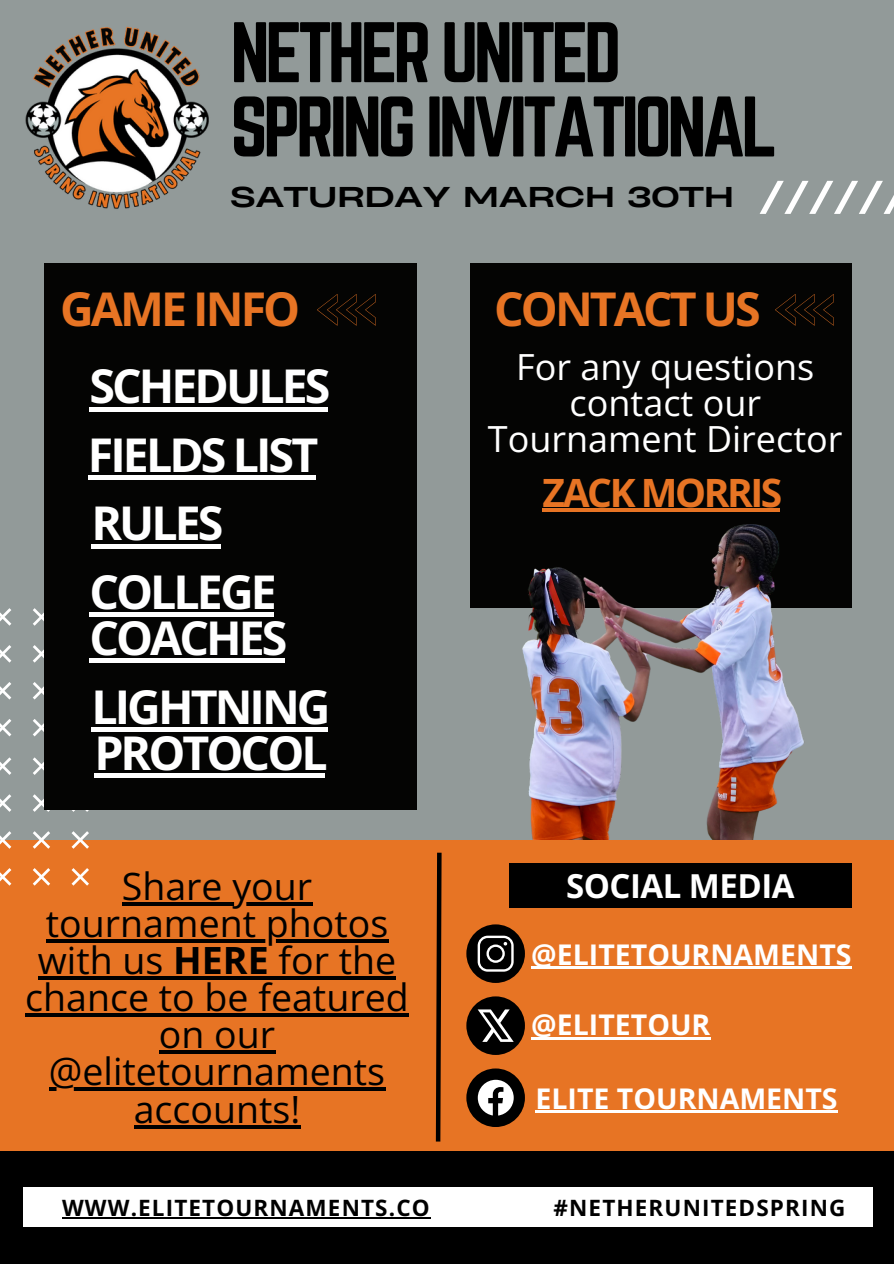
<style>
.page{position:relative;width:894px;height:1264px;background:#fff}
.page>*{position:absolute;margin:0;border:0;box-sizing:border-box;transform-origin:0 0}
.t1{font:75px/74.2px "Norwester";letter-spacing:-.065em;color:#000}
.t2{font:700 46.5px/46.2px "Open Sans";letter-spacing:-.065em;color:#fff}
.t3{font:700 46.5px "Open Sans";letter-spacing:-.06em;color:#e77424}
.t4{font:700 39px "Open Sans";letter-spacing:-.065em;color:#e77424}
.t5{font:37.5px/37.2px "Open Sans";color:#000;text-align:center}
.t6{font:36px/36px "Open Sans";color:#fff;text-align:center}
.t7{font:700 33px "Open Sans";letter-spacing:-.015em;color:#fff}
.t8{font:700 28.5px "Open Sans";color:#fff}
.t9{font:27px "Heading Now 94";color:#000}
.t10{font:700 22.5px "Open Sans";letter-spacing:.05em;color:#000}
.s1{font-weight:700}
</style>
<div class="page">
<div style="left:0;top:0;width:893px;height:1263px;background:#929a99"></div>
<div style="left:470px;top:263px;width:381px;height:345px;background:#040403"></div>
<img style="left:359px;top:496px;width:493px;height:344px">
<div style="left:0;top:840px;width:893px;height:334px;background:#e77424"></div>
<svg style="left:0;top:608px;width:44px;height:128px"></svg>
<svg style="left:0;top:757px;width:89px;height:128px"></svg>
<div style="left:44px;top:263px;width:372px;height:546px;background:#040403"></div>
<div style="left:0;top:1151px;width:893px;height:112px;background:#000"></div>
<svg style="left:760px;top:181px;width:133px;height:32px"></svg>
<img style="left:25px;top:26px;width:184px;height:183px">
<svg style="left:775px;top:294px;width:58px;height:31px"></svg>
<div style="left:466px;top:924px;width:59px;height:58px;background:#000;border-radius:50%"></div>
<div style="left:466px;top:996px;width:59px;height:58px;background:#000;border-radius:50%"></div>
<div style="left:466px;top:1068px;width:59px;height:58px;background:#000;border-radius:50%"></div>
<svg style="left:477px;top:935px;width:36px;height:36px"></svg>
<hr style="left:531px;top:966px;width:320px;height:3px;background:#fff">
<svg style="left:477px;top:1009px;width:36px;height:32px"></svg>
<hr style="left:531px;top:1037px;width:179px;height:2px;background:#fff">
<svg style="left:477px;top:1079px;width:36px;height:36px"></svg>
<hr style="left:535px;top:1110px;width:302px;height:2px;background:#fff">
<svg style="left:435px;top:852px;width:7px;height:290px"></svg>
<svg style="left:317px;top:294px;width:58px;height:31px"></svg>
<div style="left:509px;top:863px;width:342px;height:44px;background:#000"></div>
<hr style="left:89px;top:407px;width:238px;height:4px;background:#fff">
<div style="left:88px;top:475px;width:227px;height:5px;background:#fff"></div>
<div style="left:91px;top:543px;width:129px;height:5px;background:#fff"></div>
<hr style="left:91px;top:727px;width:236px;height:4px;background:#fff">
<div style="left:94px;top:773px;width:231px;height:5px;background:#fff"></div>
<hr style="left:122px;top:902px;width:190px;height:3px;background:#000">
<hr style="left:46px;top:939px;width:342px;height:3px;background:#000">
<hr style="left:38px;top:976px;width:135px;height:3px;background:#000">
<hr style="left:173px;top:976px;width:95px;height:3px;background:#000">
<hr style="left:268px;top:976px;width:128px;height:3px;background:#000">
<hr style="left:25px;top:1013px;width:383px;height:3px;background:#000">
<hr style="left:159px;top:1050px;width:116px;height:3px;background:#000">
<hr style="left:49px;top:1087px;width:336px;height:4px;background:#000">
<svg style="left:134px;top:1125px;width:166px;height:3px"></svg>
<div style="left:23px;top:1187px;width:849px;height:40px;background:#fff"></div>
<hr style="left:62px;top:1216px;width:368px;height:2px;background:#000">
<hr style="left:89px;top:612px;width:185px;height:4px;background:#fff">
<div style="left:89px;top:658px;width:195px;height:5px;background:#fff"></div>
<hr style="left:542px;top:509px;width:237px;height:3px;background:#e77424">
<h2 class="t1" style="left:230px;top:15px;width:549px">NETHER UNITED<br>SPRING INVITATIONAL</h2>
<h2 class="t9" style="left:230px;top:178px;width:505px">SATURDAY MARCH 30TH</h2>
<h2 class="t3" style="left:60px;top:276px;width:241px">GAME INFO</h2>
<h2 class="t2" style="left:89px;top:362px;width:242px">SCHEDULES</h2>
<h2 class="t2" style="left:88px;top:431px;width:232px">FIELDS LIST</h2>
<p class="t2" style="left:91px;top:499px;width:133px">RULES</p>
<h5 class="t2" style="left:89px;top:567px;width:199px">COLLEGE<br>COACHES</h5>
<h3 class="t2" style="left:91px;top:682px;width:241px">LIGHTNING<br>PROTOCOL</h3>
<h4 class="t5" style="left:122px;top:866px;width:192px">Share your</h4>
<p class="t5" style="left:25px;top:903px;width:385px">tournament photos with us <span class="s1">HERE</span> for the chance to be featured on our</p>
<p class="t5" style="left:49px;top:1052px;width:338px">@elitetournaments accounts!</p>
<p class="t3" style="left:494px;top:276px;width:268px">CONTACT US</p>
<p class="t6" style="left:488px;top:348px;width:356px">For any questions contact our<br>Tournament Director</p>
<h6 class="t4" style="left:542px;top:465px;width:241px">ZACK MORRIS</h6>
<h2 class="t7" style="left:566px;top:862px;width:230px">SOCIAL MEDIA</h2>
<p class="t8" style="left:531px;top:934px;width:322px">@ELITETOURNAMENTS</p>
<p class="t8" style="left:531px;top:1004px;width:181px">@ELITETOUR</p>
<h2 class="t8" style="left:535px;top:1078px;width:303px">ELITE TOURNAMENTS</h2>
<p class="t10" style="left:62px;top:1191px;width:369px">WWW.ELITETOURNAMENTS.CO</p>
<p class="t10" style="left:553px;top:1191px;width:293px">#NETHERUNITEDSPRING</p>
</div>
